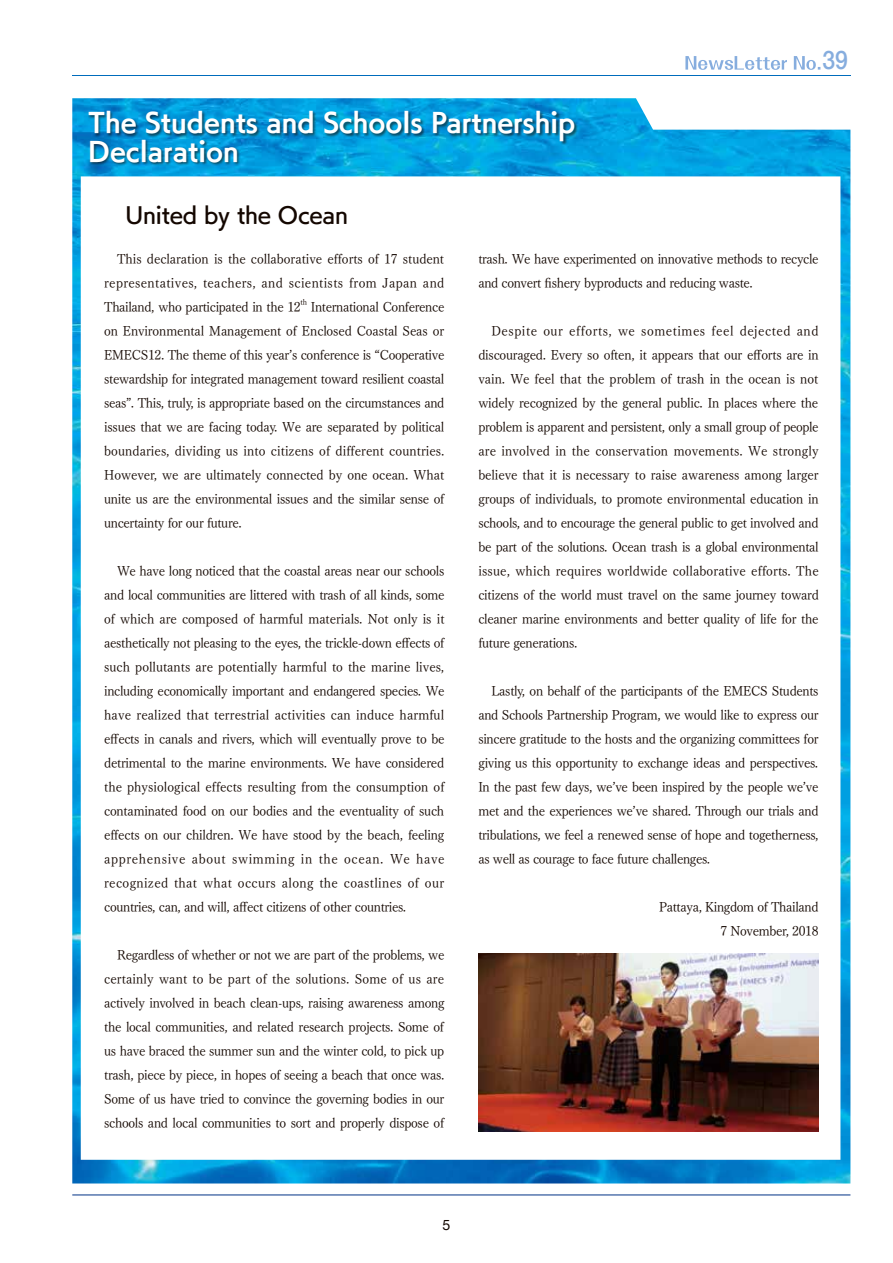
<style>
.page{position:relative;width:893px;height:1263px;background:#fff}
.page>*{position:absolute;margin:0;border:0;box-sizing:border-box;transform-origin:0 0}
.t1{font:25.5px/28.5px "UD Kakugo Small Pr 6 N B";color:#fff}
.t2{font:500 25.5px "Helvetica Neue";color:#86adde;scale:.9 1}
.t3{font:21.3px "UD Kakugo Large Pr 6 N DB";letter-spacing:-.01em;color:#140700}
.t4{font:14.25px "Helvetica Neue";color:#140700}
.t5{font:13.5px/24px "Tsuku Min Pr 5 N R";letter-spacing:-.025em;color:#140700;text-align:justify;scale:.96 1}
.t6{font:7.8px "Tsuku Min Pr 5 N R";color:#140700;scale:.96 1}
</style>
<div class="page">
<hr style="left:72px;top:1195px;width:778px;height:1px;background:#003285">
<hr style="left:72px;top:76px;width:778px;height:1px;background:#006cbc">
<svg style="left:685px;top:56px;width:135px;height:14px"></svg>
<img style="left:72px;top:98px;width:778px;height:1085px">
<div style="left:88px;top:110px;width:491px;height:56px;background:#140700;opacity:.6"></div>
<img style="left:478px;top:953px;width:341px;height:179px">
<h1 class="t1" style="left:88px;top:109px;width:489px">The Students and Schools Partnership<br>Declaration</h1>
<h2 class="t3" style="left:126px;top:203px;width:224px">United by the Ocean</h2>
<h1 class="t2" style="left:822px;top:40px;width:30px">39</h1>
<p class="t5" style="left:104px;top:245px;width:356px;text-indent:13px">This declaration is the collaborative efforts of 17 student representatives, teachers, and scientists from Japan and Thailand, who participated in the 12</p>
<p class="t6" style="left:300px;top:295px;width:8px">th</p>
<p class="t5" style="left:104px;top:293px;width:356px;text-indent:207px">International Conference on Environmental Management of Enclosed Coastal Seas or EMECS12. The theme of this year’s conference is “Cooperative stewardship for integrated management toward resilient coastal seas”. This, truly, is appropriate based on the circumstances and issues that we are facing today. We are separated by political boundaries, dividing us into citizens of different countries.<br>However, we are ultimately connected by one ocean. What unite us are the environmental issues and the similar sense of uncertainty for our future.</p>
<p class="t5" style="left:104px;top:557px;width:356px;text-indent:13px">We have long noticed that the coastal areas near our schools and local communities are littered with trash of all kinds, some of which are composed of harmful materials. Not only is it aesthetically not pleasing to the eyes, the trickle-down effects of such pollutants are potentially harmful to the marine lives, including economically important and endangered species. We have realized that terrestrial activities can induce harmful effects in canals and rivers, which will eventually prove to be detrimental to the marine environments. We have considered the physiological effects resulting from the consumption of contaminated food on our bodies and the eventuality of such effects on our children. We have stood by the beach, feeling apprehensive about swimming in the ocean. We have recognized that what occurs along the coastlines of our countries, can, and will, affect citizens of other countries.</p>
<p class="t5" style="left:104px;top:941px;width:356px;text-indent:13px">Regardless of whether or not we are part of the problems, we certainly want to be part of the solutions. Some of us are actively involved in beach clean-ups, raising awareness among the local communities, and related research projects. Some of us have braced the summer sun and the winter cold, to pick up trash, piece by piece, in hopes of seeing a beach that once was.<br>Some of us have tried to convince the governing bodies in our schools and local communities to sort and properly dispose of</p>
<p class="t5" style="left:478px;top:245px;width:356px">trash. We have experimented on innovative methods to recycle and convert fishery byproducts and reducing waste.</p>
<p class="t5" style="left:478px;top:317px;width:356px;text-indent:13px">Despite our efforts, we sometimes feel dejected and discouraged. Every so often, it appears that our efforts are in vain. We feel that the problem of trash in the ocean is not widely recognized by the general public. In places where the problem is apparent and persistent, only a small group of people are involved in the conservation movements. We strongly believe that it is necessary to raise awareness among larger groups of individuals, to promote environmental education in schools, and to encourage the general public to get involved and be part of the solutions. Ocean trash is a global environmental issue, which requires worldwide collaborative efforts. The citizens of the world must travel on the same journey toward cleaner marine environments and better quality of life for the future generations.</p>
<p class="t5" style="left:478px;top:677px;width:356px;text-indent:13px">Lastly, on behalf of the participants of the EMECS Students and Schools Partnership Program, we would like to express our sincere gratitude to the hosts and the organizing committees for giving us this opportunity to exchange ideas and perspectives.<br>In the past few days, we’ve been inspired by the people we’ve met and the experiences we’ve shared. Through our trials and tribulations, we feel a renewed sense of hope and togetherness, as well as courage to face future challenges.</p>
<p class="t5" style="left:659px;top:893px;width:168px;text-align:right">Pattaya, Kingdom of Thailand<br>7 November, 2018</p>
<p class="t4" style="left:442px;top:1214px;width:9px">5</p>
</div>
